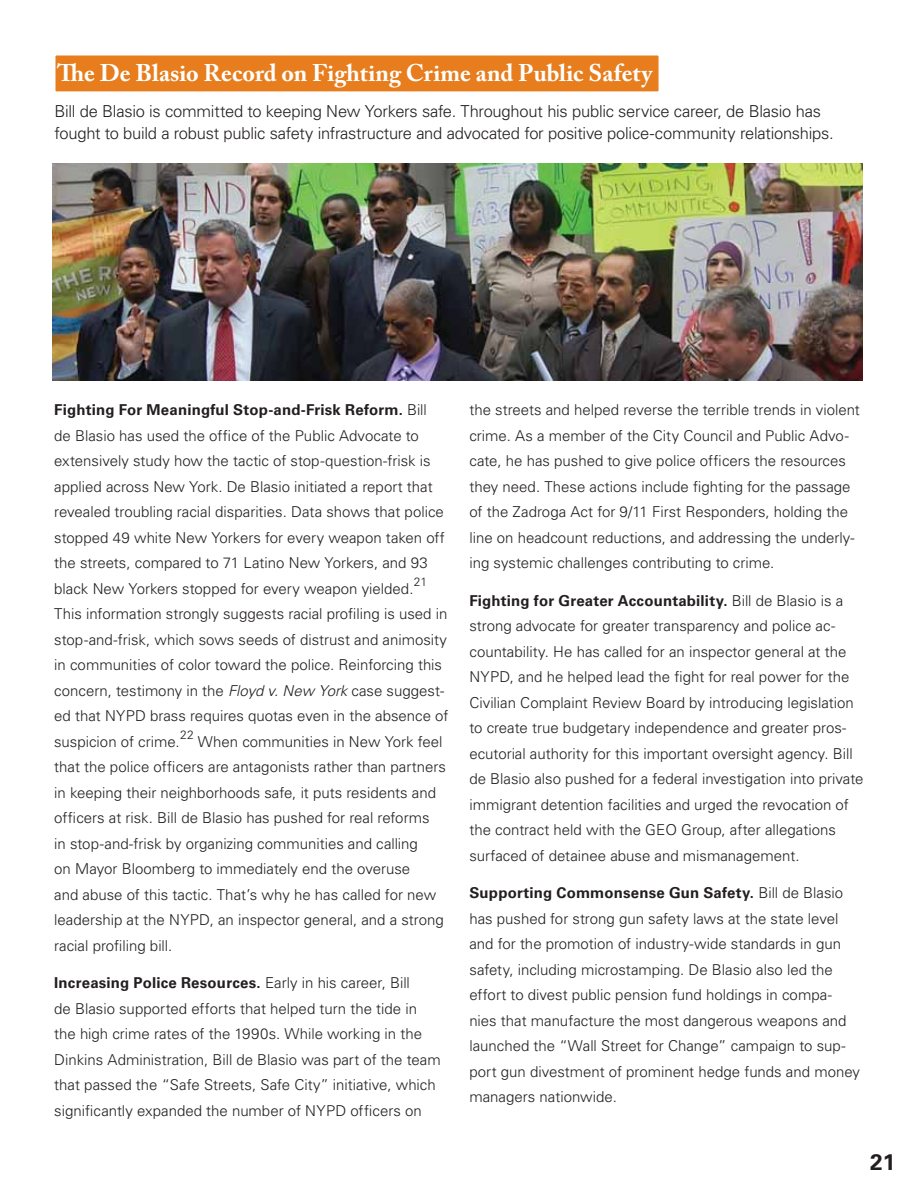
<style>
.page{position:relative;width:918px;height:1188px;background:#fff}
.page>*{position:absolute;margin:0;border:0;box-sizing:border-box;transform-origin:0 0}
.t1{font:700 24px "Adobe Caslon Pro";color:#fff}
.t2{font:700 22.5px "Univers LT Std";color:#231f20}
.t3{font:300 16.5px/22.5px "Univers LT Std";letter-spacing:-.015em;color:#231f20}
.t4{font:300 15px/25.5px "Univers LT Std";color:#231f20}
.t5{font:300 12px "Univers LT Std";color:#231f20}
.s1{font-weight:700}
.s2{font-style:italic}
</style>
<div class="page">
<div style="left:55px;top:55px;width:604px;height:37px;background:#e77d1d"></div>
<div style="left:54px;top:54px;width:606px;height:39px;border:2px solid #fff"></div>
<img style="left:53px;top:163px;width:810px;height:218px">
<h1 class="t1" style="left:57px;top:64px;width:597px">The De Blasio Record on Fighting Crime and Public Safety</h1>
<p class="t3" style="left:55px;top:100px;width:781px">Bill de Blasio is committed to keeping New Yorkers safe. Throughout his public service career, de Blasio has fought to build a robust public safety infrastructure and advocated for positive police-community relationships.</p>
<p class="t4" style="left:54px;top:398px;width:392px"><span class="s1">Fighting For Meaningful Stop-and-Frisk Reform.</span> Bill de Blasio has used the office of the Public Advocate to extensively study how the tactic of stop-question-frisk is applied across New York. De Blasio initiated a report that revealed troubling racial disparities. Data shows that police stopped 49 white New Yorkers for every weapon taken off the streets, compared to 71 Latino New Yorkers, and 93 black New Yorkers stopped for every weapon yielded.</p>
<p class="t5" style="left:414px;top:577px;width:15px">21</p>
<p class="t4" style="left:54px;top:602px;width:396px">This information strongly suggests racial profiling is used in stop-and-frisk, which sows seeds of distrust and animosity in communities of color toward the police. Reinforcing this concern, testimony in the <span class="s2">Floyd v. New York</span> case suggest&shy;ed that NYPD brass requires quotas even in the absence of suspicion of crime.</p>
<p class="t5" style="left:180px;top:730px;width:15px">22</p>
<p class="t4" style="left:54px;top:730px;width:393px;text-indent:144px">When communities in New York feel that the police officers are antagonists rather than partners in keeping their neighborhoods safe, it puts residents and officers at risk. Bill de Blasio has pushed for real reforms<br>in stop-and-frisk by organizing communities and calling<br>on Mayor Bloomberg to immediately end the overuse<br>and abuse of this tactic. That’s why he has called for new leadership at the NYPD, an inspector general, and a strong racial profiling bill.</p>
<p class="t4" style="left:54px;top:971px;width:388px"><span class="s1">Increasing Police Resources.</span> Early in his career, Bill<br>de Blasio supported efforts that helped turn the tide in the high crime rates of the 1990s. While working in the Dinkins Administration, Bill de Blasio was part of the team that passed the “Safe Streets, Safe City” initiative, which significantly expanded the number of NYPD officers on</p>
<p class="t4" style="left:469px;top:398px;width:392px">the streets and helped reverse the terrible trends in violent crime. As a member of the City Council and Public Advo&shy;cate, he has pushed to give police officers the resources they need. These actions include fighting for the passage of the Zadroga Act for 9/11 First Responders, holding the line on headcount reductions, and addressing the underly&shy;ing systemic challenges contributing to crime.</p>
<p class="t4" style="left:469px;top:589px;width:396px"><span class="s1">Fighting for Greater Accountability.</span> Bill de Blasio is a strong advocate for greater transparency and police ac&shy;countability. He has called for an inspector general at the NYPD, and he helped lead the fight for real power for the Civilian Complaint Review Board by introducing legislation to create true budgetary independence and greater pros&shy;ecutorial authority for this important oversight agency. Bill de Blasio also pushed for a federal investigation into private immigrant detention facilities and urged the revocation of the contract held with the GEO Group, after allegations surfaced of detainee abuse and mismanagement.</p>
<p class="t4" style="left:469px;top:881px;width:392px"><span class="s1">Supporting Commonsense Gun Safety.</span> Bill de Blasio has pushed for strong gun safety laws at the state level and for the promotion of industry-wide standards in gun safety, including microstamping. De Blasio also led the effort to divest public pension fund holdings in compa&shy;nies that manufacture the most dangerous weapons and launched the “Wall Street for Change” campaign to sup&shy;port gun divestment of prominent hedge funds and money managers nationwide.</p>
<h2 class="t2" style="left:870px;top:1152px;width:27px">21</h2>
</div>
